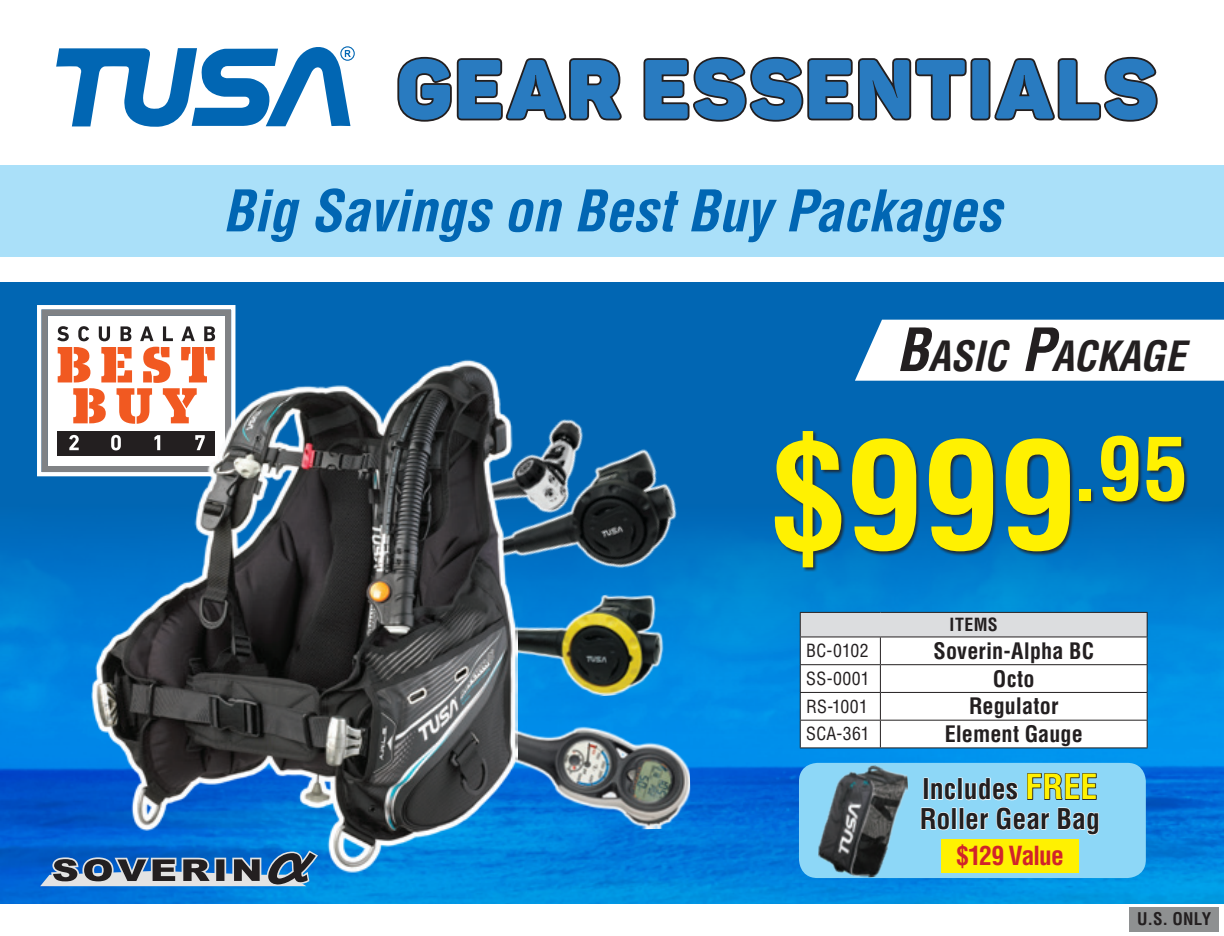
<style>
.page{position:relative;width:1224px;height:936px;background:#fff}
.page>*{position:absolute;margin:0;border:0;box-sizing:border-box;transform-origin:0 0}
.t1{font:700 condensed 147px "Helvetica LT Std";color:#fff101;scale:1.05 1}
.t2{font:900 82.6px "Panton";letter-spacing:.03em;color:#297bc0}
.t3{font:italic 700 condensed 56px "Helvetica LT Std";color:#0166b3}
.t4{font:italic 700 condensed 40.6px "Helvetica LT Std";letter-spacing:-.005em;color:#231f20}
.t5{font:700 condensed 27.8px/29.8px "Helvetica LT Std";color:#231f20}
.t6{font:700 condensed 25.6px "Helvetica LT Std";letter-spacing:-.045em;color:#d1232a}
.t7{font:700 condensed 22.2px "Helvetica LT Std";letter-spacing:.005em;color:#231f20}
.t8{font:condensed 17.8px "Helvetica LT Std";letter-spacing:.015em;color:#231f20}
.t9{font:700 condensed 17.8px "Helvetica LT Std";letter-spacing:.025em;color:#231f20}
.t10{font:700 condensed 17px "Helvetica LT Std";color:#231f20}
.s1{font-size:58px}
.s2{font-size:33.8px;color:#fff101}
</style>
<div class="page">
<div style="left:0;top:166px;width:1224px;height:91px;background:#aae0f9"></div>
<svg style="left:397px;top:56px;width:225px;height:66px"></svg>
<svg style="left:643px;top:56px;width:324px;height:66px"></svg>
<div style="left:970px;top:58px;width:20px;height:62px;border:4px solid #231f20;border-radius:3px"></div>
<svg style="left:996px;top:56px;width:162px;height:66px"></svg>
<svg style="left:56px;top:46px;width:299px;height:81px"></svg>
<div style="left:0;top:282px;width:1224px;height:622px;background:#0166b3"></div>
<img style="left:0;top:531px;width:1224px;height:373px">
<div style="left:799px;top:763px;width:347px;height:115px;background:#8dd7f7;border-radius:19px"></div>
<img style="left:813px;top:765px;width:100px;height:115px">
<div style="left:923px;top:778px;width:6px;height:22px;border:1px solid #fff"></div>
<svg style="left:930px;top:782px;width:26px;height:19px"></svg>
<div style="left:958px;top:778px;width:5px;height:22px;border:1px solid #fff"></div>
<svg style="left:920px;top:807px;width:30px;height:24px"></svg>
<div style="left:952px;top:807px;width:5px;height:23px;border:1px solid #fff"></div>
<div style="left:959px;top:807px;width:5px;height:23px;border:1px solid #fff"></div>
<svg style="left:964px;top:773px;width:135px;height:62px"></svg>
<div style="left:941px;top:839px;width:138px;height:33px;background:#fff101"></div>
<div style="left:855px;top:320px;width:369px;height:61px;background:#fff"></div>
<svg style="left:37px;top:305px;width:199px;height:172px;background:#d2bfb9"></svg>
<img style="left:518px;top:627px;width:152px;height:78px">
<img style="left:518px;top:716px;width:173px;height:117px">
<img style="left:518px;top:419px;width:184px;height:208px">
<img style="left:92px;top:359px;width:426px;height:515px">
<svg style="left:40px;top:851px;width:278px;height:35px;background:#587799"></svg>
<hr style="left:800px;top:612px;width:80px;height:1px;background:#231f20">
<hr style="left:880px;top:612px;width:268px;height:1px;background:#231f20">
<svg style="left:800px;top:613px;width:348px;height:135px;background:#efeff0"></svg>
<hr style="left:800px;top:748px;width:80px;height:1px;background:#231f20">
<hr style="left:880px;top:748px;width:268px;height:1px;background:#231f20">
<div style="left:775px;top:431px;width:414px;height:140px;background:#231f20;opacity:.83"></div>
<div style="left:1129px;top:907px;width:90px;height:24px;background:#8e9091"></div>
<h2 class="t2" style="left:396px;top:37px;width:762px">GEAR ESSENTIALS</h2>
<h3 class="t3" style="left:223px;top:176px;width:780px">Big Savings on Best Buy Packages</h3>
<h3 class="t4" style="left:896px;top:331px;width:291px"><span class="s1">B</span>ASIC <span class="s1">P</span>ACKAGE</h3>
<h1 class="t1" style="left:770px;top:403px;width:400px">$999<sup>.95</sup></h1>
<p class="t9" style="left:950px;top:613px;width:50px">ITEMS</p>
<p class="t8" style="left:806px;top:640px;width:64px">BC-0102</p>
<p class="t7" style="left:934px;top:637px;width:162px">Soverin-Alpha BC</p>
<p class="t8" style="left:806px;top:667px;width:65px">SS-0001</p>
<p class="t7" style="left:993px;top:665px;width:43px">Octo</p>
<p class="t8" style="left:806px;top:695px;width:63px">RS-1001</p>
<p class="t7" style="left:969px;top:692px;width:91px">Regulator</p>
<p class="t8" style="left:806px;top:723px;width:65px">SCA-361</p>
<p class="t7" style="left:945px;top:720px;width:140px">Element Gauge</p>
<p class="t5" style="left:920px;top:774px;width:182px">Includes <span class="s2">FREE<br></span>Roller Gear Bag</p>
<p class="t6" style="left:956px;top:840px;width:109px">$129 Value</p>
<p class="t10" style="left:1137px;top:909px;width:76px">U.S. ONLY</p>
</div>
